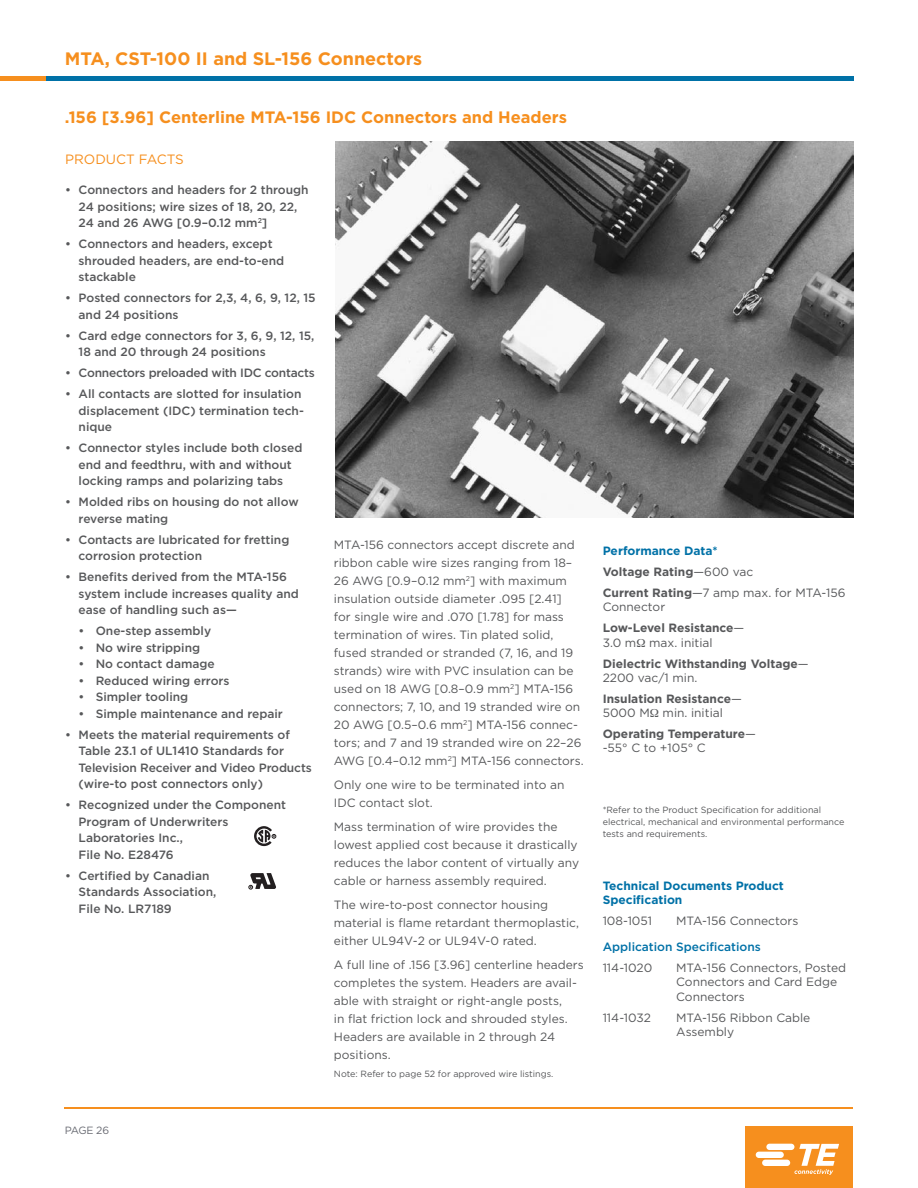
<style>
.page{position:relative;width:918px;height:1188px;background:#fff}
.page>*{position:absolute;margin:0;border:0;box-sizing:border-box;transform-origin:0 0}
.t1{font:700 18px "Gotham";color:#f68f1e}
.t2{font:700 16.5px "Gotham";color:#f68f1e}
.t3{font:13.5px "Gotham";color:#f68f1e}
.t4{font:12px/18px "Gotham";color:#57585a}
.t5{font:500 12px/16.5px "Gotham";color:#57585a}
.t6{font:700 12px/21px "Gotham";color:#57585a}
.t7{font:700 12px/14.2px "Gotham";color:#0071a7}
.t8{font:500 12px "Gotham";letter-spacing:-.02em;color:#57585a}
.t9{font:500 12px "Gotham";color:#0071a7}
.t10{font:10.5px "Gotham";letter-spacing:-.04em;color:#696b73}
.t11{font:9px/12px "Gotham";color:#57585a}
.s1{color:#0071a7}
.s2{font-weight:400}
</style>
<div class="page">
<hr style="left:65px;top:1107px;width:788px;height:1px;background:#f68f1e">
<div style="left:0;top:76px;width:47px;height:5px;background:#f68f1e"></div>
<div style="left:46px;top:76px;width:807px;height:5px;background:#0071a7"></div>
<div style="left:745px;top:1126px;width:108px;height:62px;background:#f68f1e"></div>
<svg style="left:756px;top:1144px;width:83px;height:31px"></svg>
<img style="left:335px;top:141px;width:518px;height:377px">
<svg style="left:254px;top:826px;width:22px;height:20px"></svg>
<svg style="left:249px;top:873px;width:27px;height:16px"></svg>
<h1 class="t1" style="left:65px;top:48px;width:359px">MTA, CST-100 II and SL-156 Connectors</h1>
<h2 class="t2" style="left:65px;top:108px;width:504px">.156 [3.96] Centerline MTA-156 IDC Connectors and Headers</h2>
<p class="t3" style="left:65px;top:152px;width:120px">PRODUCT FACTS</p>
<p class="t5" style="left:79px;top:181px;width:232px;text-indent:-14px">• Connectors and headers for 2 through<br>24 positions; wire sizes of 18, 20, 22,<br>24 and 26 AWG [0.9–0.12 mm<sup>2</sup>]</p>
<p class="t5" style="left:79px;top:235px;width:207px;text-indent:-14px">• Connectors and headers, except shrouded headers, are end-to-end stackable</p>
<p class="t5" style="left:79px;top:289px;width:239px;text-indent:-14px">• Posted connectors for 2,3, 4, 6, 9, 12, 15 and 24 positions</p>
<p class="t5" style="left:79px;top:327px;width:237px;text-indent:-14px">• Card edge connectors for 3, 6, 9, 12, 15,<br>18 and 20 through 24 positions</p>
<p class="t8" style="left:65px;top:366px;width:251px">• Connectors preloaded with IDC contacts</p>
<p class="t5" style="left:79px;top:385px;width:227px;text-indent:-14px">• All contacts are slotted for insulation displacement (IDC) termination tech&shy;nique</p>
<p class="t5" style="left:65px;top:439px;width:239px;text-align:center">• Connector styles include both closed end and feedthru, with and without locking ramps and polarizing tabs</p>
<p class="t5" style="left:79px;top:493px;width:222px;text-indent:-14px">• Molded ribs on housing do not allow reverse mating</p>
<p class="t5" style="left:79px;top:531px;width:212px;text-indent:-14px">• Contacts are lubricated for fretting corrosion protection</p>
<p class="t5" style="left:79px;top:568px;width:222px;text-indent:-14px">• Benefits derived from the MTA-156 system include increases quality and ease of handling such as—</p>
<p class="t5" style="left:79px;top:622px;width:134px">• One-step assembly</p>
<p class="t5" style="left:79px;top:639px;width:123px">• No wire stripping</p>
<p class="t5" style="left:79px;top:655px;width:138px">• No contact damage</p>
<p class="t5" style="left:79px;top:672px;width:152px">• Reduced wiring errors</p>
<p class="t5" style="left:79px;top:688px;width:111px">• Simpler tooling</p>
<p class="t5" style="left:79px;top:705px;width:206px">• Simple maintenance and repair</p>
<p class="t5" style="left:79px;top:726px;width:235px;text-indent:-14px">• Meets the material requirements of Table 23.1 of UL1410 Standards for Television Receiver and Video Products (wire-to post connectors only)</p>
<p class="t5" style="left:79px;top:796px;width:209px;text-indent:-14px">• Recognized under the Component<br>Program of Underwriters<br>Laboratories Inc.,<br>File No. E28476</p>
<p class="t5" style="left:79px;top:867px;width:139px;text-indent:-14px">• Certified by Canadian<br>Standards Association,<br>File No. LR7189</p>
<p class="t10" style="left:65px;top:1124px;width:46px">PAGE 26</p>
<p class="t4" style="left:334px;top:536px;width:251px">MTA-156 connectors accept discrete and ribbon cable wire sizes ranging from 18– 26 AWG [0.9–0.12 mm<sup>2</sup>] with maximum insulation outside diameter .095 [2.41]<br>for single wire and .070 [1.78] for mass termination of wires. Tin plated solid, fused stranded or stranded (7, 16, and 19 strands) wire with PVC insulation can be used on 18 AWG [0.8–0.9 mm<sup>2</sup>] MTA-156 connectors; 7, 10, and 19 stranded wire on 20 AWG [0.5–0.6 mm<sup>2</sup>] MTA-156 connec&shy;tors; and 7 and 19 stranded wire on 22–26<br>AWG [0.4–0.12 mm<sup>2</sup>] MTA-156 connectors.</p>
<p class="t4" style="left:334px;top:776px;width:232px">Only one wire to be terminated into an<br>IDC contact slot.</p>
<p class="t4" style="left:334px;top:818px;width:247px">Mass termination of wire provides the lowest applied cost because it drastically reduces the labor content of virtually any cable or harness assembly required.</p>
<p class="t4" style="left:334px;top:896px;width:247px">The wire-to-post connector housing material is flame retardant thermoplastic, either UL94V-2 or UL94V-0 rated.</p>
<p class="t4" style="left:334px;top:956px;width:251px">A full line of .156 [3.96] centerline headers completes the system. Headers are avail&shy;able with straight or right-angle posts,<br>in flat friction lock and shrouded styles.<br>Headers are available in 2 through 24 positions.</p>
<p class="t11" style="left:334px;top:1068px;width:221px">Note: Refer to page 52 for approved wire listings.</p>
<p class="t6" style="left:603px;top:540px;width:244px"><span class="s1">Performance Data*<br></span>Voltage Rating<span class="s2">—600 vac<br></span>Current Rating<span class="s2">—7 amp max. for MTA-156</span></p>
<p class="t6" style="left:603px;top:596px;width:143px"><span class="s2">Connector<br></span>Low-Level Resistance<span class="s2">—</span></p>
<p class="t6" style="left:603px;top:631px;width:208px"><span class="s2">3.0 m max. initial<br></span>Dielectric Withstanding Voltage<span class="s2">—</span></p>
<p class="t6" style="left:603px;top:667px;width:141px"><span class="s2">2200 vac/1 min.<br></span>Insulation Resistance<span class="s2">—</span></p>
<p class="t6" style="left:603px;top:702px;width:155px"><span class="s2">5000 M min. initial<br></span>Operating Temperature<span class="s2">—</span></p>
<p class="t4" style="left:603px;top:739px;width:105px">-55° C to +105° C</p>
<p class="t11" style="left:603px;top:804px;width:243px">*Refer to the Product Specification for additional electrical, mechanical and environmental performance tests and requirements.</p>
<p class="t7" style="left:603px;top:878px;width:183px">Technical Documents Product<br>Specification</p>
<p class="t4" style="left:603px;top:911px;width:51px">108-1051</p>
<p class="t4" style="left:676px;top:911px;width:124px">MTA-156 Connectors</p>
<p class="t9" style="left:603px;top:940px;width:160px">Application Specifications</p>
<p class="t4" style="left:603px;top:959px;width:51px">114-1020</p>
<p class="t4" style="left:676px;top:960px;width:171px;line-height:14.2px">MTA-156 Connectors, Posted<br>Connectors and Card Edge<br>Connectors</p>
<p class="t4" style="left:603px;top:1008px;width:50px">114-1032</p>
<p class="t4" style="left:676px;top:1010px;width:136px;line-height:14.2px">MTA-156 Ribbon Cable<br>Assembly</p>
</div>
